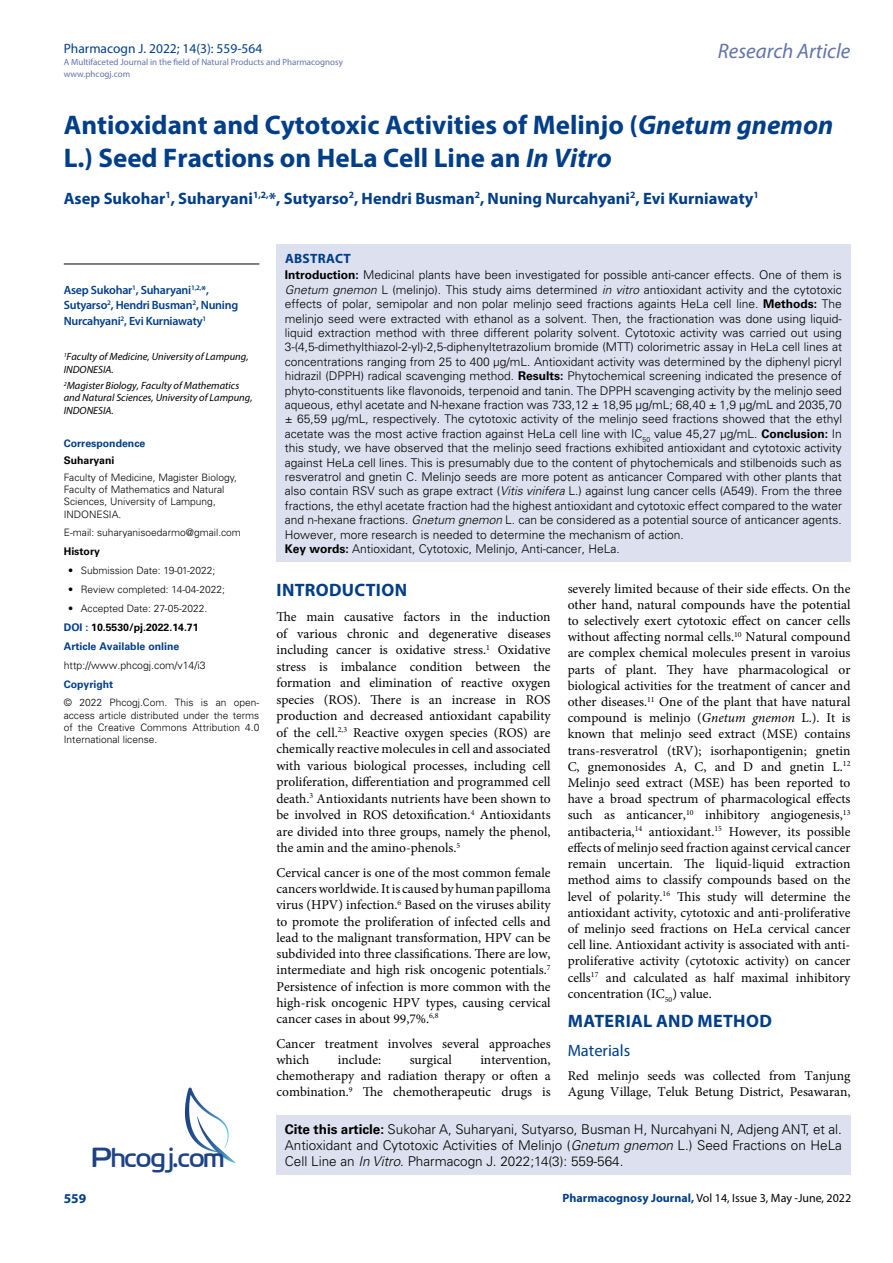
<style>
.page{position:relative;width:893px;height:1263px;background:#fff}
.page>*{position:absolute;margin:0;border:0;box-sizing:border-box;transform-origin:0 0}
.t1{font:27.6px "Cloud World";color:#1e4384}
.t2{font:700 27px/33px "Myriad Pro";color:#003e88}
.t3{font:italic 21px "Myriad Pro";color:#6273aa}
.t4{font:700 18px "Myriad Pro";letter-spacing:.02em;color:#003e88}
.t5{font:700 16.5px "Myriad Pro";color:#003e88}
.t6{font:16.5px "Myriad Pro";color:#003e88}
.t7{font:13.5px/16.2px "Minion Pro";color:#000;text-align:justify}
.t8{font:300 13.5px/16.2px "Univers LT Std";color:#000}
.t9{font:13.5px "Myriad Pro";color:#003f89}
.t10{font:700 13.5px "Myriad Pro";letter-spacing:.02em;color:#003e88}
.t11{font:300 12px/14.4px "Univers LT Std";color:#000}
.t12{font:600 12px/14.4px "Myriad Pro";letter-spacing:-.02em;color:#003e88}
.t13{font:12px "Myriad Pro";color:#000}
.t14{font:italic 10.5px/12.3px "Myriad Pro";color:#000}
.t15{font:700 10.5px/18.9px "Univers LT Std";color:#003e88}
.t16{font:300 10.5px "Univers LT Std";color:#000}
.t17{font:700 10.5px "Univers LT Std";color:#000}
.t18{font:300 10.2px/12.3px "Univers LT Std";color:#000}
.t19{font:9px/12px "Myriad Pro";color:#6273aa}
.s1{font-style:italic}
.s2{color:#000}
.s3{font-weight:700}
.s4{font-weight:700;color:#003e88}
</style>
<div class="page">
<div style="left:276px;top:1115px;width:574px;height:60px;background:#dde0ef"></div>
<svg style="left:185px;top:1087px;width:51px;height:76px"></svg>
<div style="left:276px;top:244px;width:574px;height:318px;background:#dde0ef"></div>
<hr style="left:64px;top:264px;width:195px;height:1px;background:#000">
<p class="t9" style="left:64px;top:40px;width:200px">Pharmacogn J. 2022; 14(3): 559-564</p>
<p class="t19" style="left:64px;top:55px;width:281px">A Multifaceted Journal in the field of Natural Products and Pharmacognosy www.phcogj.com</p>
<h3 class="t3" style="left:718px;top:38px;width:134px">Research Article</h3>
<h2 class="t2" style="left:64px;top:108px;width:771px">Antioxidant and Cytotoxic Activities of Melinjo (<span class="s1">Gnetum gnemon<br></span>L.) Seed Fractions on HeLa Cell Line an <span class="s1">In Vitro</span></h2>
<p class="t5" style="left:64px;top:187px;width:696px">Asep Sukohar<sup>1</sup>, Suharyani<sup>1,2,</sup>*, Sutyarso<sup>2</sup>, Hendri Busman<sup>2</sup>, Nuning Nurcahyani<sup>2</sup>, Evi Kurniawaty<sup>1</sup></p>
<p class="t12" style="left:64px;top:283px;width:176px">Asep Sukohar<sup>1</sup>, Suharyani<sup>1,2,</sup>*,<br>Sutyarso<sup>2</sup>, Hendri Busman<sup>2</sup>, Nuning</p>
<p class="t12" style="left:64px;top:313px;width:144px">Nurcahyani<sup>2</sup>, Evi Kurniawaty<sup>1</sup></p>
<p class="t14" style="left:64px;top:350px;width:186px"><sup>1</sup>Faculty of Medicine, University of Lampung,<br>INDONESIA.</p>
<p class="t14" style="left:64px;top:379px;width:190px"><sup>2</sup>Magister Biology, Faculty of Mathematics and Natural Sciences, University of Lampung,<br>INDONESIA.</p>
<p class="t15" style="left:64px;top:434px;width:83px">Correspondence</p>
<p class="t17" style="left:64px;top:454px;width:52px">Suharyani</p>
<p class="t18" style="left:64px;top:471px;width:175px">Faculty of Medicine, Magister Biology,<br>Faculty of Mathematics and Natural<br>Sciences, University of Lampung,<br>INDONESIA.</p>
<p class="t18" style="left:64px;top:527px;width:179px">E-mail: suharyanisoedarmo@gmail.com</p>
<p class="t17" style="left:64px;top:545px;width:38px">History</p>
<p class="t18" style="left:68px;top:564px;width:149px">• Submission Date: 19-01-2022;</p>
<p class="t18" style="left:68px;top:583px;width:158px">• Review completed: 14-04-2022;</p>
<p class="t18" style="left:68px;top:602px;width:141px">• Accepted Date: 27-05-2022.</p>
<p class="t15" style="left:64px;top:618px;width:136px">DOI : <span class="s2">10.5530/pj.2022.14.71<br></span>Article Available online</p>
<p class="t16" style="left:64px;top:659px;width:143px">http://www.phcogj.com/v14/i3</p>
<p class="t15" style="left:64px;top:674px;width:51px">Copyright</p>
<p class="t18" style="left:64px;top:696px;width:197px;text-align:justify">© 2022 Phcogj.Com. This is an open&shy;access article distributed under the terms of the Creative Commons Attribution 4.0<br>International license.</p>
<p class="t10" style="left:285px;top:250px;width:67px">ABSTRACT</p>
<p class="t11" style="left:285px;top:268px;width:559px"><span class="s3">Introduction:</span> Medicinal plants have been investigated for possible anti-cancer effects. One of them is <span class="s1">Gnetum gnemon</span> L (melinjo). This study aims determined <span class="s1">in vitro</span> antioxidant activity and the cytotoxic effects of polar, semipolar and non polar melinjo seed fractions againts HeLa cell line. <span class="s3">Methods:</span> The melinjo seed were extracted with ethanol as a solvent. Then, the fractionation was done using liquid&shy;liquid extraction method with three different polarity solvent. Cytotoxic activity was carried out using 3-(4,5-dimethylthiazol-2-yl)-2,5-diphenyltetrazolium bromide (MTT) colorimetric assay in HeLa cell lines at concentrations ranging from 25 to 400 μg/mL. Antioxidant activity was determined by the diphenyl picryl hidrazil (DPPH) radical scavenging method. <span class="s3">Results:</span> Phytochemical screening indicated the presence of phyto-constituents like flavonoids, terpenoid and tanin. The DPPH scavenging activity by the melinjo seed aqueous, ethyl acetate and N-hexane fraction was 733,12 ± 18,95 μg/mL; 68,40 ± 1,9 μg/mL and 2035,70 ± 65,59 μg/mL, respectively. The cytotoxic activity of the melinjo seed fractions showed that the ethyl acetate was the most active fraction against HeLa cell line with IC<sub>50</sub> value 45,27 μg/mL. <span class="s3">Conclusion:</span> In this study, we have observed that the melinjo seed fractions exhibited antioxidant and cytotoxic activity against HeLa cell lines. This is presumably due to the content of phytochemicals and stilbenoids such as resveratrol and gnetin C. Melinjo seeds are more potent as anticancer Compared with other plants that also contain RSV such as grape extract (<span class="s1">Vitis vinifera</span> L.) against lung cancer cells (A549). From the three fractions, the ethyl acetate fraction had the highest antioxidant and cytotoxic effect compared to the water and n-hexane fractions. <span class="s1">Gnetum gnemon</span> L. can be considered as a potential source of anticancer agents.<br>However, more research is needed to determine the mechanism of action.<br><span class="s3">Key words:</span> Antioxidant, Cytotoxic, Melinjo, Anti-cancer, HeLa.</p>
<h3 class="t4" style="left:277px;top:578px;width:132px">INTRODUCTION</h3>
<p class="t7" style="left:276px;top:609px;width:276px">The main causative factors in the induction of various chronic and degenerative diseases including cancer is oxidative stress.<sup>1</sup> Oxidative stress is imbalance condition between the formation and elimination of reactive oxygen species (ROS). There is an increase in ROS production and decreased antioxidant capability of the cell.<sup>2,3</sup> Reactive oxygen species (ROS) are chemically reactive molecules in cell and associated with various biological processes, including cell proliferation, differentiation and programmed cell death.<sup>3</sup> Antioxidants nutrients have been shown to be involved in ROS detoxification.<sup>4</sup> Antioxidants are divided into three groups, namely the phenol, the amin and the amino-phenols.<sup>5</sup></p>
<p class="t7" style="left:276px;top:865px;width:276px">Cervical cancer is one of the most common female cancers worldwide. It is caused by human papilloma virus (HPV) infection.<sup>6</sup> Based on the viruses ability to promote the proliferation of infected cells and lead to the malignant transformation, HPV can be subdivided into three classifications. There are low, intermediate and high risk oncogenic potentials.<sup>7<br></sup>Persistence of infection is more common with the high-risk oncogenic HPV types, causing cervical cancer cases in about 99,7%.<sup>6,8</sup></p>
<p class="t7" style="left:276px;top:1035px;width:276px">Cancer treatment involves several approaches which</p>
<p class="t7" style="left:338px;top:1051px;width:45px">include:</p>
<p class="t7" style="left:410px;top:1051px;width:44px">surgical</p>
<p class="t7" style="left:276px;top:1051px;width:276px;text-indent:204px">intervention, chemotherapy and radiation therapy or often a combination.<sup>9</sup> The chemotherapeutic drugs is</p>
<p class="t7" style="left:568px;top:580px;width:284px">severely limited because of their side effects. On the other hand, natural compounds have the potential to selectively exert cytotoxic effect on cancer cells without affecting normal cells.<sup>10</sup> Natural compound are complex chemical molecules present in varoius parts of plant. They have pharmacological or biological activities for the treatment of cancer and other diseases.<sup>11</sup> One of the plant that have natural compound is melinjo (<span class="s1">Gnetum gnemon</span> L.). It is known that melinjo seed extract (MSE) contains trans-resveratrol (tRV); isorhapontigenin; gnetin C, gnemonosides A, C, and D and gnetin L.<sup>12<br></sup>Melinjo seed extract (MSE) has been reported to have a broad spectrum of pharmacological effects such as anticancer,<sup>10</sup> inhibitory angiogenesis,<sup>13 </sup>antibacteria,<sup>14</sup> antioxidant.<sup>15</sup> However, its possible effects of melinjo seed fraction against cervical cancer remain uncertain. The liquid-liquid extraction method aims to classify compounds based on the level of polarity.<sup>16</sup> This study will determine the antioxidant activity, cytotoxic and anti-proliferative of melinjo seed fractions on HeLa cervical cancer cell line. Antioxidant activity is associated with anti&shy;proliferative activity (cytotoxic activity) on cancer cells<sup>17</sup> and calculated as half maximal inhibitory concentration (IC<sub>50</sub>) value.</p>
<h3 class="t4" style="left:568px;top:1009px;width:206px">MATERIAL AND METHOD</h3>
<p class="t6" style="left:568px;top:1040px;width:64px">Materials</p>
<p class="t7" style="left:568px;top:1068px;width:284px">Red melinjo seeds was collected from Tanjung<br>Agung Village, Teluk Betung District, Pesawaran,</p>
<p class="t8" style="left:285px;top:1121px;width:559px"><span class="s3">Cite this article:</span> Sukohar A, Suharyani, Sutyarso, Busman H, Nurcahyani N, Adjeng ANT, et al.<br>Antioxidant and Cytotoxic Activities of Melinjo (<span class="s1">Gnetum gnemon</span> L.) Seed Fractions on HeLa</p>
<h1 class="t1" style="left:92px;top:1136px;width:134px">Phcogj.com</h1>
<p class="t8" style="left:285px;top:1153px;width:340px">Cell Line an <span class="s1">In Vitro</span>. Pharmacogn J. 2022;14(3): 559-564.</p>
<p class="t13" style="left:562px;top:1190px;width:290px"><span class="s4">Pharmacognosy Journal,</span> Vol 14, Issue 3, May -June, 2022</p>
<p class="t10" style="left:64px;top:1190px;width:24px">559</p>
</div>
